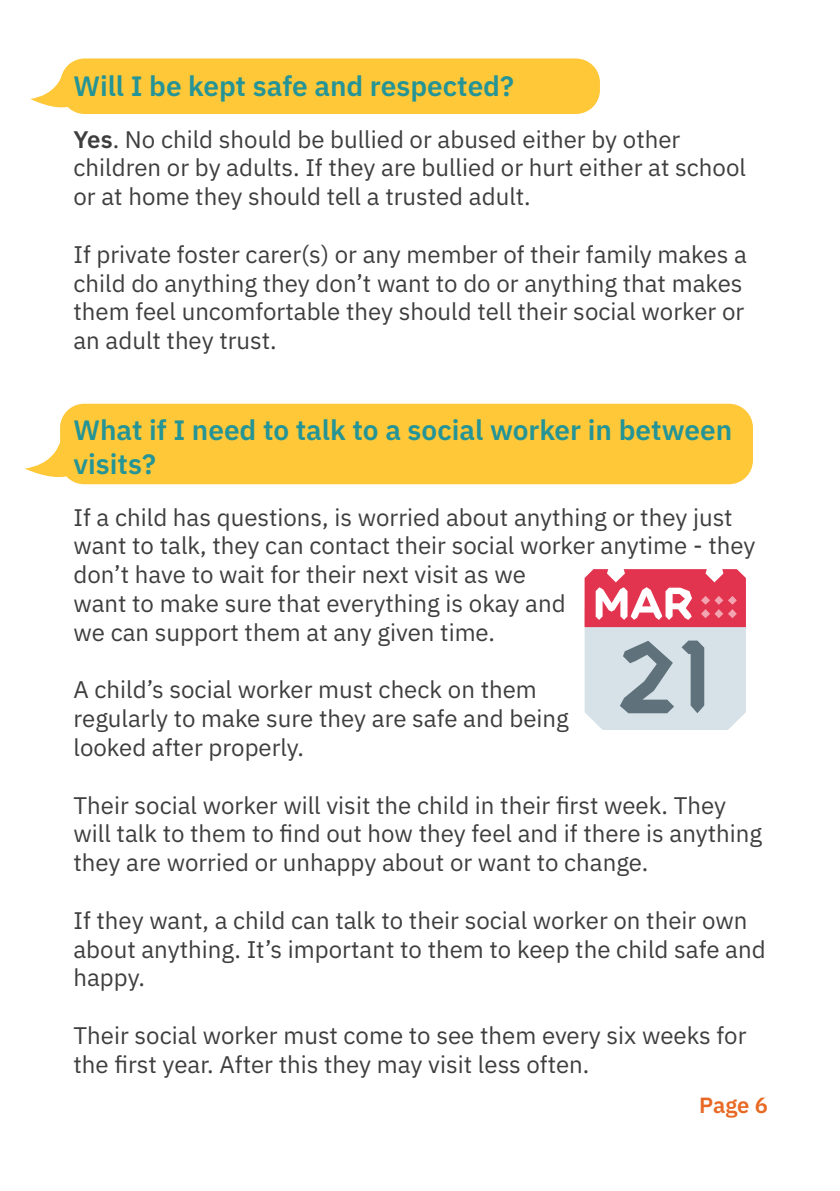
<style>
.page{position:relative;width:840px;height:1191px;background:#fff}
.page>*{position:absolute;margin:0;border:0;box-sizing:border-box;transform-origin:0 0}
.t1{font:600 28px/33.6px "IBM Plex Sans";color:#249496}
.t2{font:24px/28.8px "IBM Plex Sans";color:#3e3e3f}
.t3{font:600 22px "IBM Plex Sans";color:#e86924}
.s1{font-weight:600}
</style>
<div class="page">
<svg style="left:30px;top:72px;width:50px;height:42px"></svg>
<div style="left:61px;top:58px;width:538px;height:56px;background:#ffc838;border-radius:24px"></div>
<svg style="left:25px;top:443px;width:59px;height:42px"></svg>
<div style="left:60px;top:404px;width:692px;height:80px;background:#ffc838;border-radius:24px"></div>
<svg style="left:584px;top:569px;width:161px;height:161px;background:#d1a8b4"></svg>
<p class="t1" style="left:73px;top:67px;width:441px">Will I be kept safe and respected?</p>
<p class="t2" style="left:73px;top:123px;width:673px"><span class="s1">Yes</span>. No child should be bullied or abused either by other children or by adults. If they are bullied or hurt either at school or at home they should tell a trusted adult.</p>
<p class="t2" style="left:73px;top:238px;width:674px">If private foster carer(s) or any member of their family makes a child do anything they don’t want to do or anything that makes them feel uncomfortable they should tell their social worker or an adult they trust.</p>
<p class="t1" style="left:73px;top:411px;width:659px">What if I need to talk to a social worker in between visits?</p>
<p class="t2" style="left:73px;top:500px;width:683px">If a child has questions, is worried about anything or they just want to talk, they can contact their social worker anytime - they don’t have to wait for their next visit as we<br>want to make sure that everything is okay and<br>we can support them at any given time.</p>
<p class="t2" style="left:73px;top:673px;width:496px">A child’s social worker must check on them regularly to make sure they are safe and being looked after properly.</p>
<p class="t2" style="left:73px;top:788px;width:690px">Their social worker will visit the child in their first week. They will talk to them to find out how they feel and if there is anything they are worried or unhappy about or want to change.</p>
<p class="t2" style="left:73px;top:904px;width:693px">If they want, a child can talk to their social worker on their own about anything. It’s important to them to keep the child safe and happy.</p>
<p class="t2" style="left:73px;top:1019px;width:674px">Their social worker must come to see them every six weeks for the first year. After this they may visit less often.</p>
<p class="t3" style="left:698px;top:1087px;width:70px">Page 6</p>
</div>
